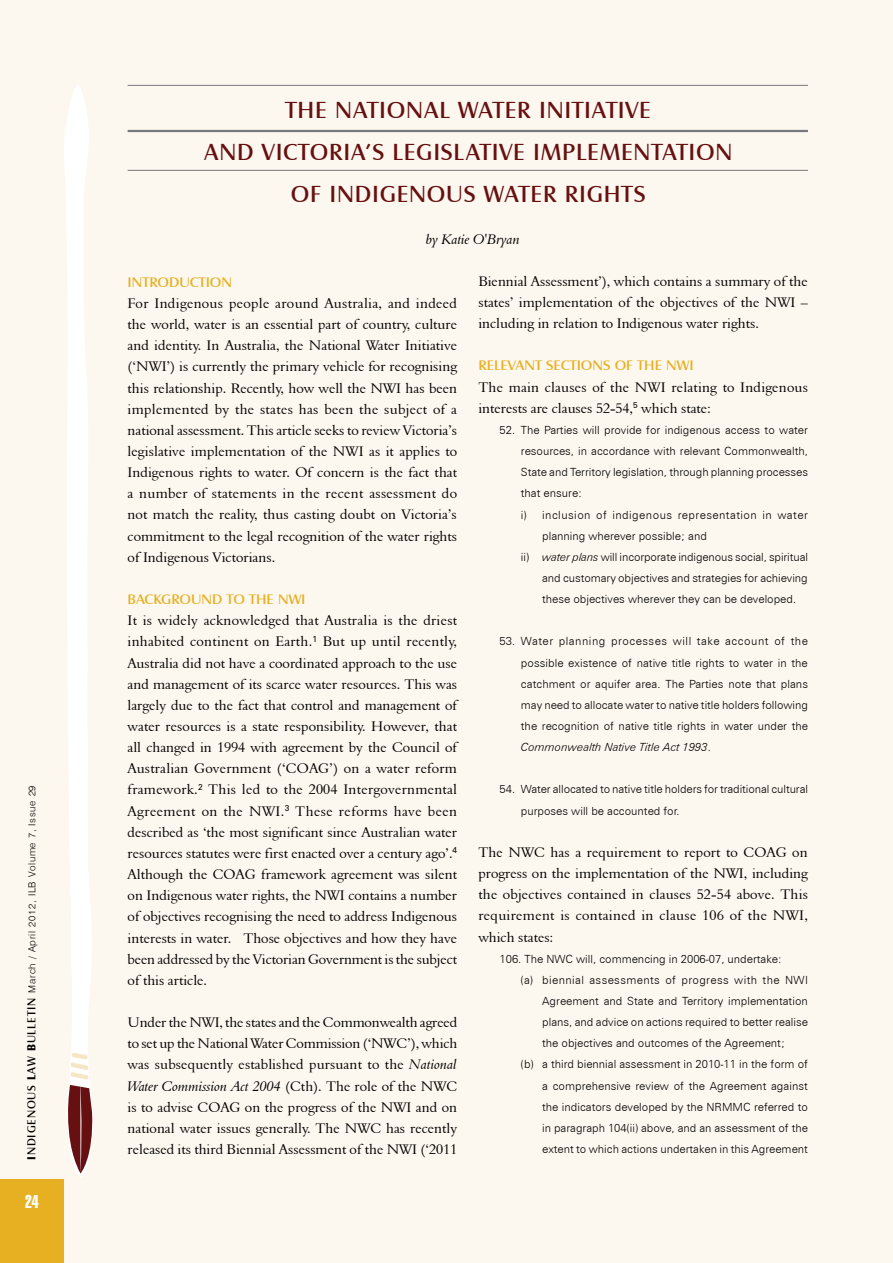
<style>
.page{position:relative;width:893px;height:1263px;background:#fdf8ef}
.page>*{position:absolute;margin:0;border:0;box-sizing:border-box;transform-origin:0 0}
.t1{font:24px/42px "Castle T";letter-spacing:.03em;color:#671011;text-align:center;scale:1.05 1}
.t2{font:18px "Swiss 911 BT Extra Compressed";color:#fff}
.t3{font:14.25px/21.1px "Aldine 401 BT Roman A";color:#000;text-align:justify}
.t4{font:14.25px "Aldine 401 BT Italic A";color:#000}
.t5{font:14.25px "Castle T";color:#e6b022;scale:1.1 1}
.t6{font:300 11.25px/21.1px "Zurich BT";color:#000;text-align:justify}
.t7{font:300 11.25px "Zurich BT";letter-spacing:.04em;color:#000}
.t8{font:300 11.25px "Zurich BT";letter-spacing:.035em;color:#000}
.t9{font:300 9.75px "Swiss 721 BT";letter-spacing:.075em;color:#000}
.s1{font-family:"Castle T";font-weight:700;font-size:12px}
.s2{font-family:"Castle T";font-weight:400;font-size:12px}
.s3{font-family:"Aldine 401 BT Italic A"}
.s4{font-family:"Aldine 401 BT Roman A"}
.s5{font-style:italic}
</style>
<div class="page">
<div style="left:0;top:1179px;width:64px;height:84px;background:#e6b022"></div>
<svg style="left:64px;top:85px;width:29px;height:1093px"></svg>
<hr style="left:128px;top:130px;width:680px;height:2px;background:#77787b">
<hr style="left:128px;top:170px;width:680px;height:1px;background:#77787b">
<hr style="left:128px;top:85px;width:680px;height:1px;background:#77787b">
<p class="t9" style="left:26px;top:1160px;width:376px;rotate:-90deg"><span class="s1">I</span><span class="s2">NDIGENOUS</span> <span class="s1">L</span><span class="s2">AW</span> <span class="s1">B</span><span class="s2">ULLETIN</span> March / April 2012, ILB Volume 7, Issue 29</p>
<p class="t2" style="left:25px;top:1192px;width:15px">24</p>
<h1 class="t1" style="left:204px;top:89px;width:505px">THE NATI ONAL WATER INITIATIVE<br>AND VI CTORIA’S LEGISLATIVE IMPLEMENTATI ON<br>OF INDIGENOUS WATER RIGHTS</h1>
<p class="t4" style="left:426px;top:230px;width:95px">by Katie O'Bryan</p>
<p class="t5" style="left:128px;top:274px;width:96px">INTRODUCTION</p>
<p class="t3" style="left:128px;top:292px;width:331px">For Indigenous people around Australia, and indeed the world, water is an essential part of country, culture and identity. In Australia, the National Water Initiative (‘NWI’) is currently the primary vehicle for recognising this relationship. Recently, how well the NWI has been implemented by the states has been the subject of a national assessment. This article seeks to review Victoria’s legislative implementation of the NWI as it applies to Indigenous rights to water. Of concern is the fact that a number of statements in the recent assessment do not match the reality, thus casting doubt on Victoria’s commitment to the legal recognition of the water rights of Indigenous Victorians.</p>
<p class="t5" style="left:128px;top:591px;width:163px">BACKGROUND TO THE NWI</p>
<p class="t3" style="left:128px;top:610px;width:331px">It is widely acknowledged that Australia is the driest inhabited continent on Earth.<sup>1</sup> But up until recently, Australia did not have a coordinated approach to the use and management of its scarce water resources. This was largely due to the fact that control and management of water resources is a state responsibility. However, that all changed in 1994 with agreement by the Council of Australian Government (‘COAG’) on a water reform framework.<sup>2</sup> This led to the 2004 Intergovernmental Agreement on the NWI.<sup>3</sup> These reforms have been described as ‘the most significant since Australian water resources statutes were first enacted over a century ago’.<sup>4<br></sup>Although the COAG framework agreement was silent on Indigenous water rights, the NWI contains a number of objectives recognising the need to address Indigenous interests in water. Those objectives and how they have been addressed by the Victorian Government is the subject of this article.</p>
<p class="t3" style="left:128px;top:1011px;width:331px">Under the NWI, the states and the Commonwealth agreed to set up the National Water Commission (‘NWC’), which was subsequently established pursuant to the <span class="s3">National</span></p>
<p class="t4" style="left:128px;top:1077px;width:331px">Water Commission Act 2004 <span class="s4">(Cth). The role of the NWC</span></p>
<p class="t3" style="left:128px;top:1096px;width:331px">is to advise COAG on the progress of the NWI and on national water issues generally. The NWC has recently released its third Biennial Assessment of the NWI (‘2011</p>
<p class="t3" style="left:478px;top:270px;width:331px">Biennial Assessment’), which contains a summary of the states’ implementation of the objectives of the NWI – including in relation to Indigenous water rights.</p>
<p class="t5" style="left:478px;top:358px;width:197px">RELEVANT SECTI ONS OF THE NWI</p>
<p class="t3" style="left:478px;top:376px;width:331px">The main clauses of the NWI relating to Indigenous interests are clauses 52-54,<sup>5</sup> which state:</p>
<p class="t6" style="left:500px;top:419px;width:310px">52. The Parties will provide for indigenous access to water</p>
<p class="t6" style="left:521px;top:440px;width:288px">resources, in accordance with relevant Commonwealth,</p>
<p class="t6" style="left:521px;top:461px;width:289px">State and Territory legislation, through planning processes</p>
<p class="t6" style="left:521px;top:483px;width:63px">that ensure:</p>
<p class="t7" style="left:521px;top:508px;width:288px">i) inclusion of indigenous representation in water</p>
<p class="t6" style="left:542px;top:525px;width:166px">planning wherever possible; and</p>
<p class="t6" style="left:521px;top:546px;width:289px">ii) <span class="s5">water plans</span> will incorporate indigenous social, spiritual</p>
<p class="t6" style="left:542px;top:567px;width:267px">and customary objectives and strategies for achieving</p>
<p class="t6" style="left:542px;top:588px;width:255px">these objectives wherever they can be developed.</p>
<p class="t6" style="left:521px;top:631px;width:289px;text-indent:-21px">53. Water planning processes will take account of the possible existence of native title rights to water in the catchment or aquifer area. The Parties note that plans may need to allocate water to native title holders following the recognition of native title rights in water under the <span class="s5">Commonwealth Native Title Act 1993</span>.</p>
<p class="t6" style="left:521px;top:779px;width:289px;text-indent:-21px">54. Water allocated to native title holders for traditional cultural purposes will be accounted for.</p>
<p class="t3" style="left:478px;top:841px;width:331px">The NWC has a requirement to report to COAG on progress on the implementation of the NWI, including the objectives contained in clauses 52-54 above. This requirement is contained in clause 106 of the NWI, which states:</p>
<p class="t6" style="left:500px;top:948px;width:284px">106. The NWC will, commencing in 2006-07, undertake:</p>
<p class="t8" style="left:521px;top:973px;width:289px">(a) biennial assessments of progress with the NWI</p>
<p class="t6" style="left:542px;top:990px;width:267px">Agreement and State and Territory implementation</p>
<p class="t6" style="left:542px;top:1011px;width:267px">plans, and advice on actions required to better realise</p>
<p class="t6" style="left:542px;top:1033px;width:244px">the objectives and outcomes of the Agreement;</p>
<p class="t6" style="left:521px;top:1054px;width:289px">(b) a third biennial assessment in 2010-11 in the form of</p>
<p class="t6" style="left:542px;top:1075px;width:267px">a comprehensive review of the Agreement against</p>
<p class="t6" style="left:542px;top:1096px;width:267px">the indicators developed by the NRMMC referred to</p>
<p class="t6" style="left:542px;top:1117px;width:267px">in paragraph 104(ii) above, and an assessment of the</p>
<p class="t6" style="left:542px;top:1138px;width:267px">extent to which actions undertaken in this Agreement</p>
</div>
